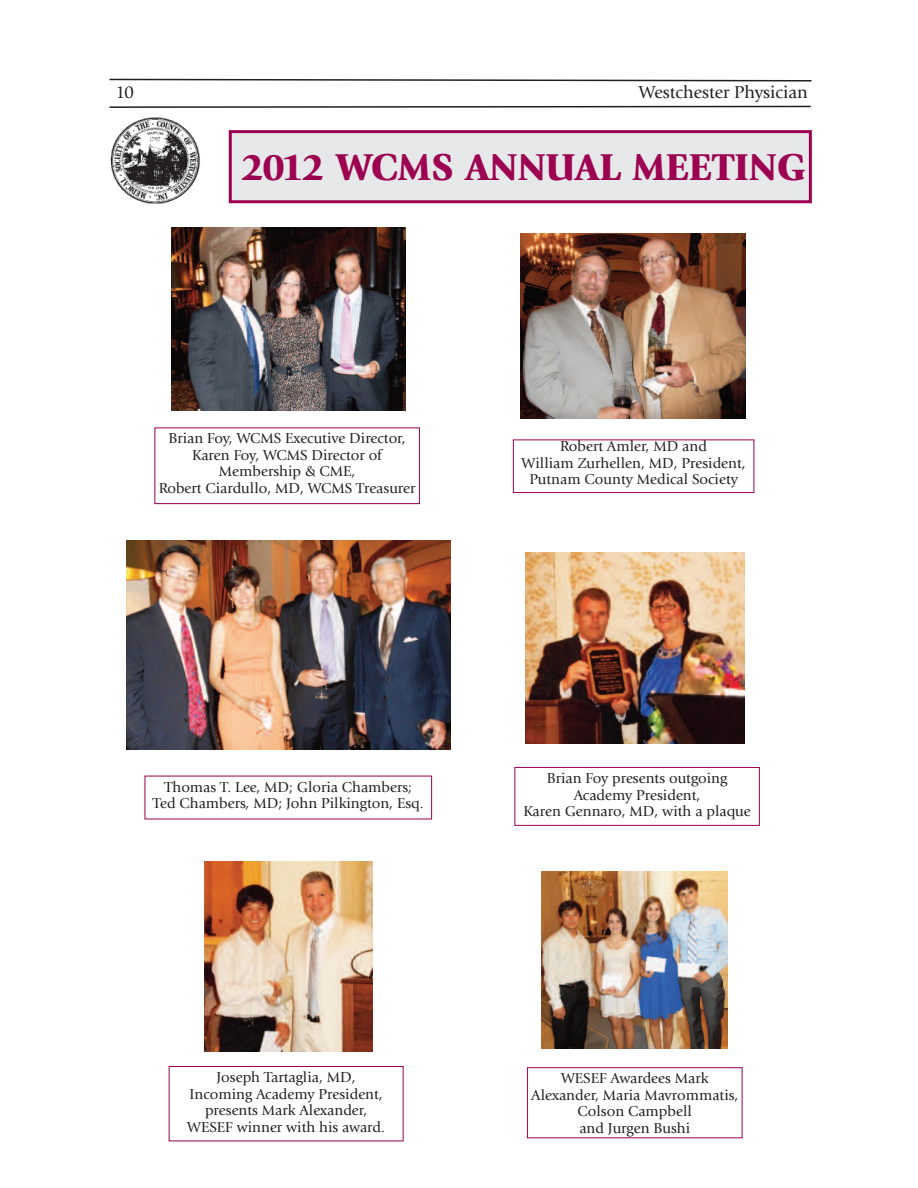
<style>
.page{position:relative;width:918px;height:1188px;background:#fff}
.page>*{position:absolute;margin:0;border:0;box-sizing:border-box;transform-origin:0 0}
.t1{font:900 39px "Giovanni Std";color:#9d0151}
.t2{font:18px "Giovanni Std";color:#231f20}
.t3{font:15px/16.5px "Giovanni Std";color:#231f20;text-align:center}
</style>
<div class="page">
<svg style="left:109px;top:78px;width:703px;height:4px"></svg>
<svg style="left:109px;top:105px;width:702px;height:3px"></svg>
<img style="left:541px;top:871px;width:187px;height:177px">
<div style="left:527px;top:1067px;width:215px;height:71px;border:1px solid #9d0151"></div>
<div style="left:232px;top:133px;width:577px;height:67px;background:#e7e8e9"></div>
<div style="left:229px;top:130px;width:583px;height:73px;border:3px solid #9d0151"></div>
<img style="left:172px;top:227px;width:234px;height:183px">
<img style="left:526px;top:552px;width:219px;height:191px">
<img style="left:521px;top:233px;width:224px;height:185px">
<img style="left:110px;top:117px;width:90px;height:87px">
<div style="left:154px;top:428px;width:266px;height:76px;border:1px solid #9d0151"></div>
<div style="left:513px;top:440px;width:241px;height:53px;border:1px solid #9d0151"></div>
<div style="left:514px;top:767px;width:246px;height:59px;border:1px solid #9d0151"></div>
<img style="left:126px;top:541px;width:324px;height:209px">
<div style="left:169px;top:1066px;width:235px;height:75px;border:1px solid #9d0151"></div>
<img style="left:204px;top:861px;width:168px;height:191px">
<p class="t2" style="left:116px;top:85px;width:20px">10</p>
<p class="t2" style="left:639px;top:85px;width:171px">Westchester Physician</p>
<h1 class="t1" style="left:242px;top:152px;width:565px">2012 WCMS ANNUAL MEETING</h1>
<p class="t3" style="left:159px;top:431px;width:258px">Brian Foy, WCMS Executive Director,<br>Karen Foy, WCMS Director of<br>Membership &amp; CME,<br>Robert Ciardullo, MD, WCMS Treasurer</p>
<p class="t3" style="left:522px;top:439px;width:226px">Robert Amler, MD and<br>William Zurhellen, MD, President,<br>Putnam County Medical Society</p>
<p class="t3" style="left:153px;top:780px;width:272px">Thomas T. Lee, MD; Gloria Chambers;<br>Ted Chambers, MD; John Pilkington, Esq.</p>
<p class="t3" style="left:523px;top:771px;width:229px">Brian Foy presents outgoing<br>Academy President,<br>Karen Gennaro, MD, with a plaque</p>
<p class="t3" style="left:187px;top:1070px;width:199px">Joseph Tartaglia, MD,<br>Incoming Academy President, presents Mark Alexander,<br>WESEF winner with his award.</p>
<p class="t3" style="left:531px;top:1071px;width:208px">WESEF Awardees Mark<br>Alexander, Maria Mavrommatis,<br>Colson Campbell<br>and Jurgen Bushi</p>
</div>
